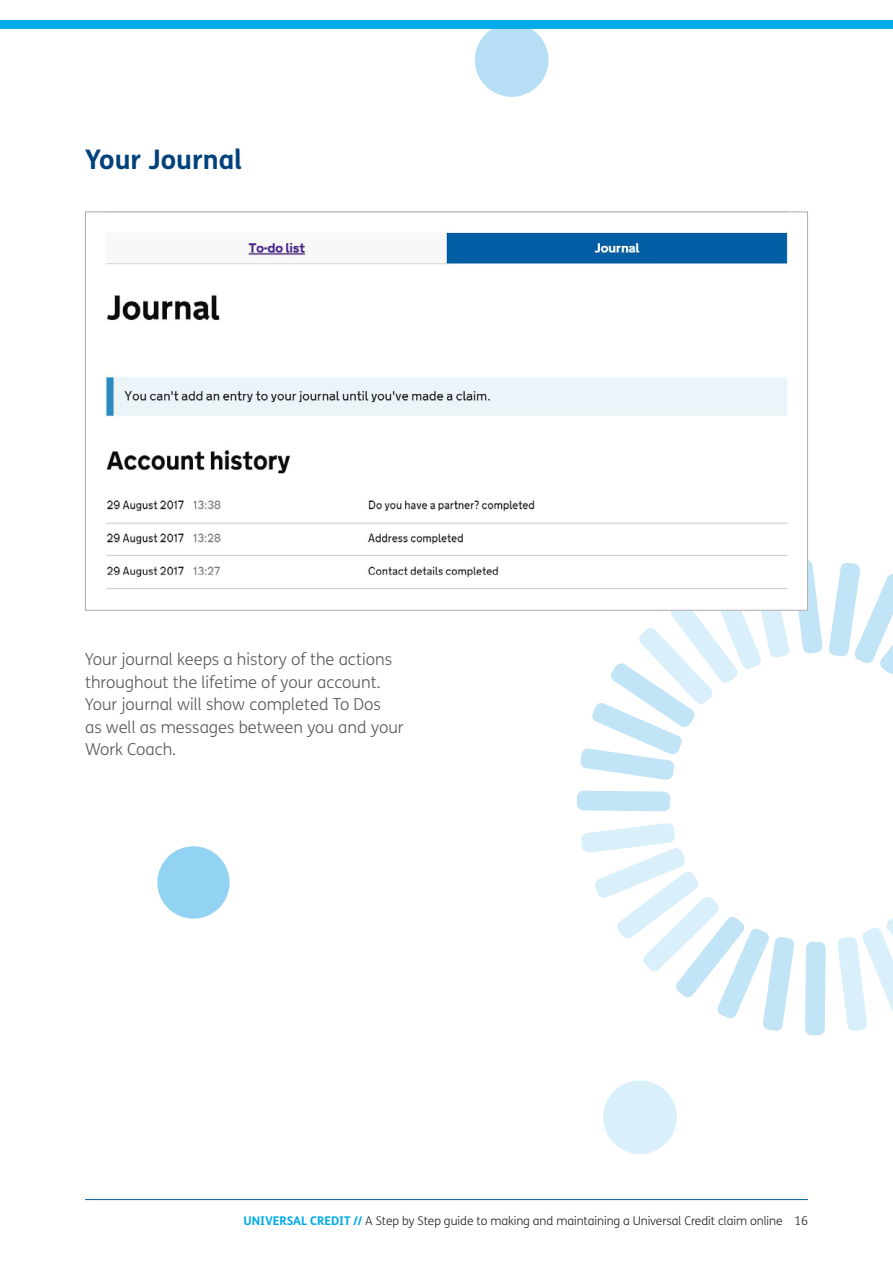
<style>
.page{position:relative;width:893px;height:1263px;background:#fff}
.page>*{position:absolute;margin:0;border:0;box-sizing:border-box;transform-origin:0 0}
.t1{font:700 27px "FS Me";color:#01427c}
.t2{font:300 16.5px/22.5px "FS Me";color:#57585a}
.t3{font:300 12px "FS Me";letter-spacing:-.005em;color:#231f20}
.s1{font-weight:700;color:#00abe7}
</style>
<div class="page">
<hr style="left:85px;top:1199px;width:722px;height:1px;background:#005e9e">
<svg style="left:580px;top:560px;width:313px;height:220px"></svg>
<div style="left:577px;top:791px;width:93px;height:20px;background:#c2e4f7"></div>
<svg style="left:581px;top:823px;width:214px;height:208px"></svg>
<svg style="left:805px;top:942px;width:21px;height:93px;background:#c6e6f7"></svg>
<svg style="left:837px;top:918px;width:56px;height:113px"></svg>
<div style="left:603px;top:1080px;width:74px;height:74px;background:#d9effa;border-radius:50%"></div>
<div style="left:157px;top:846px;width:73px;height:73px;background:#92d2f3;border-radius:50%"></div>
<div style="left:475px;top:23px;width:74px;height:74px;background:#b6dff6;border-radius:50%"></div>
<div style="left:0;top:20px;width:893px;height:8px;background:#00abe7"></div>
<div style="left:85px;top:212px;width:722px;height:398px;background:#fff"></div>
<img style="left:104px;top:228px;width:689px;height:361px">
<p class="t1" style="left:85px;top:139px;width:159px">Your Journal</p>
<p class="t2" style="left:85px;top:648px;width:320px">Your journal keeps a history of the actions throughout the lifetime of your account.<br>Your journal will show completed To Dos<br>as well as messages between you and your Work Coach.</p>
<p class="t3" style="left:244px;top:1212px;width:566px"><span class="s1">UNIVERSAL CREDIT //</span> A Step by Step guide to making and maintaining a Universal Credit claim online 16</p>
</div>
